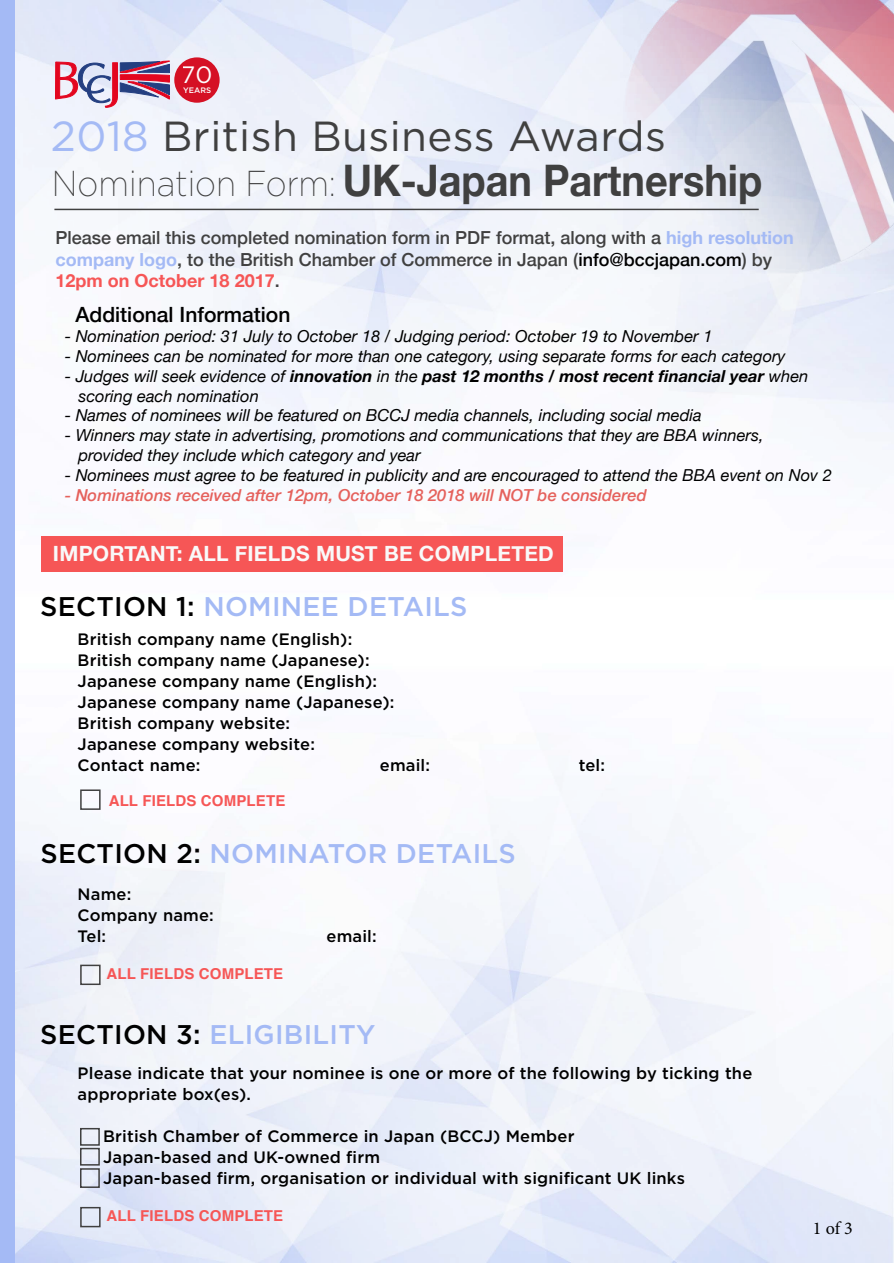
<style>
.page{position:relative;width:894px;height:1263px;background:#fff}
.page>*{position:absolute;margin:0;border:0;box-sizing:border-box;transform-origin:0 0}
.t1{font:700 43.5px "Helvetica Neue";color:#404040;scale:.91 1}
.t2{font:42px "Gotham";letter-spacing:.01em;color:#404040}
.t3{font:500 27px "Gotham";letter-spacing:.01em;color:#a4baf5}
.t4{font:23.7px "Gotham";color:#feffff}
.t5{font:700 21px "Helvetica Neue";letter-spacing:.01em;color:#f9f9f9}
.t6{font:500 21px "Helvetica Neue";color:#000}
.t7{font:500 18px/21.6px "Helvetica Neue";color:#404040}
.t8{font:18px "Minion Pro";color:#000}
.t9{font:italic 16.5px/19.8px "Helvetica Neue";color:#000}
.t10{font:500 16.5px/21px "Gotham";letter-spacing:.01em;color:#000}
.t11{font:italic 500 16.5px "Helvetica Neue";color:#e5615c}
.t12{font:700 15px "Helvetica";letter-spacing:.01em;color:#f65656}
.t13{font:500 7.95px "Gotham";color:#feffff}
.s1{color:#a4baf5}
.s2{font-family:"Gotham";font-weight:200;font-size:36px}
.s3{font-weight:700;color:#a4baf5}
.s4{color:#000}
.s5{font-weight:700;color:#f65656}
.s6{font-weight:700}
</style>
<div class="page">
<img style="left:15px;top:0;width:878px;height:1263px">
<img style="left:623px;top:0;width:270px;height:273px">
<div style="left:0;top:1px;width:15px;height:1262px;background:#a4baf5"></div>
<div style="left:174px;top:57px;width:45px;height:46px;background:#d51124;border-radius:50%"></div>
<svg style="left:55px;top:61px;width:115px;height:47px"></svg>
<hr style="left:54px;top:209px;width:704px;height:1px;background:#404040">
<div style="left:41px;top:536px;width:521px;height:35px;background:#f65656"></div>
<div style="left:80px;top:965px;width:21px;height:20px;border:2px solid #404040"></div>
<div style="left:80px;top:789px;width:21px;height:21px;border:2px solid #404040"></div>
<div style="left:80px;top:1207px;width:21px;height:20px;border:2px solid #404040"></div>
<div style="left:80px;top:1128px;width:20px;height:18px;border:2px solid #404040"></div>
<div style="left:80px;top:1148px;width:20px;height:17px;border:2px solid #404040"></div>
<div style="left:80px;top:1168px;width:20px;height:20px;border:2px solid #404040"></div>
<h3 class="t4" style="left:182px;top:60px;width:32px">70</h3>
<p class="t13" style="left:183px;top:85px;width:29px">YEARS</p>
<h2 class="t2" style="left:51px;top:110px;width:616px"><span class="s1">2018</span> British Business Awards</h2>
<h1 class="t1" style="left:52px;top:147px;width:782px"><span class="s2">Nomination Form:</span> UK-Japan Partnership</h1>
<p class="t7" style="left:55px;top:225px;width:739px">Please email this completed nomination form in PDF format, along with a <span class="s3">high resolution company logo</span>, to the British Chamber of Commerce in Japan (<span class="s4">info@bccjapan.com</span>) by<br><span class="s5">12pm on October 18 2017</span>.</p>
<p class="t6" style="left:75px;top:298px;width:216px">Additional Information</p>
<p class="t9" style="left:65px;top:327px;width:649px">- Nomination period: 31 July to October 18 / Judging period: October 19 to November 1</p>
<p class="t9" style="left:65px;top:347px;width:722px">- Nominees can be nominated for more than one category, using separate forms for each category</p>
<p class="t9" style="left:78px;top:367px;width:731px;text-indent:-14px">- Judges will seek evidence of <span class="s6">innovation</span> in the <span class="s6">past 12 months / most recent financial year</span> when scoring each nomination</p>
<p class="t9" style="left:65px;top:407px;width:638px">- Names of nominees will be featured on BCCJ media channels, including social media</p>
<p class="t9" style="left:78px;top:426px;width:686px;text-indent:-14px">- Winners may state in advertising, promotions and communications that they are BBA winners, provided they include which category and year</p>
<p class="t9" style="left:65px;top:466px;width:768px">- Nominees must agree to be featured in publicity and are encouraged to attend the BBA event on Nov 2</p>
<p class="t11" style="left:65px;top:481px;width:583px">- Nominations received after 12pm, October 18 2018 will NOT be considered</p>
<p class="t5" style="left:53px;top:537px;width:502px">IMPORTANT: ALL FIELDS MUST BE COMPLETED</p>
<h3 class="t3" style="left:40px;top:589px;width:428px"><span class="s4">SECTION 1:</span> NOMINEE DETAILS</h3>
<p class="t10" style="left:78px;top:628px;width:318px">British company name (English):<br>British company name (Japanese):<br>Japanese company name (English):<br>Japanese company name (Japanese):<br>British company website:<br>Japanese company website:<br>Contact name:</p>
<p class="t10" style="left:380px;top:754px;width:52px">email:</p>
<p class="t10" style="left:578px;top:754px;width:28px">tel:</p>
<p class="t12" style="left:109px;top:788px;width:178px">ALL FIELDS COMPLETE</p>
<h3 class="t3" style="left:40px;top:836px;width:476px"><span class="s4">SECTION 2:</span> NOMINATOR DETAILS</h3>
<p class="t10" style="left:78px;top:884px;width:138px">Name:<br>Company name:<br>Tel:</p>
<p class="t12" style="left:106px;top:962px;width:178px">ALL FIELDS COMPLETE</p>
<p class="t10" style="left:326px;top:926px;width:52px">email:</p>
<h3 class="t3" style="left:40px;top:1016px;width:336px"><span class="s4">SECTION 3:</span> ELIGIBILITY</h3>
<p class="t10" style="left:78px;top:1062px;width:676px">Please indicate that your nominee is one or more of the following by ticking the appropriate box(es).</p>
<p class="t10" style="left:103px;top:1125px;width:583px">British Chamber of Commerce in Japan (BCCJ) Member<br>Japan-based and UK-owned firm<br>Japan-based firm, organisation or individual with significant UK links</p>
<p class="t12" style="left:106px;top:1204px;width:178px">ALL FIELDS COMPLETE</p>
<p class="t8" style="left:812px;top:1216px;width:41px">1 of 3</p>
</div>
